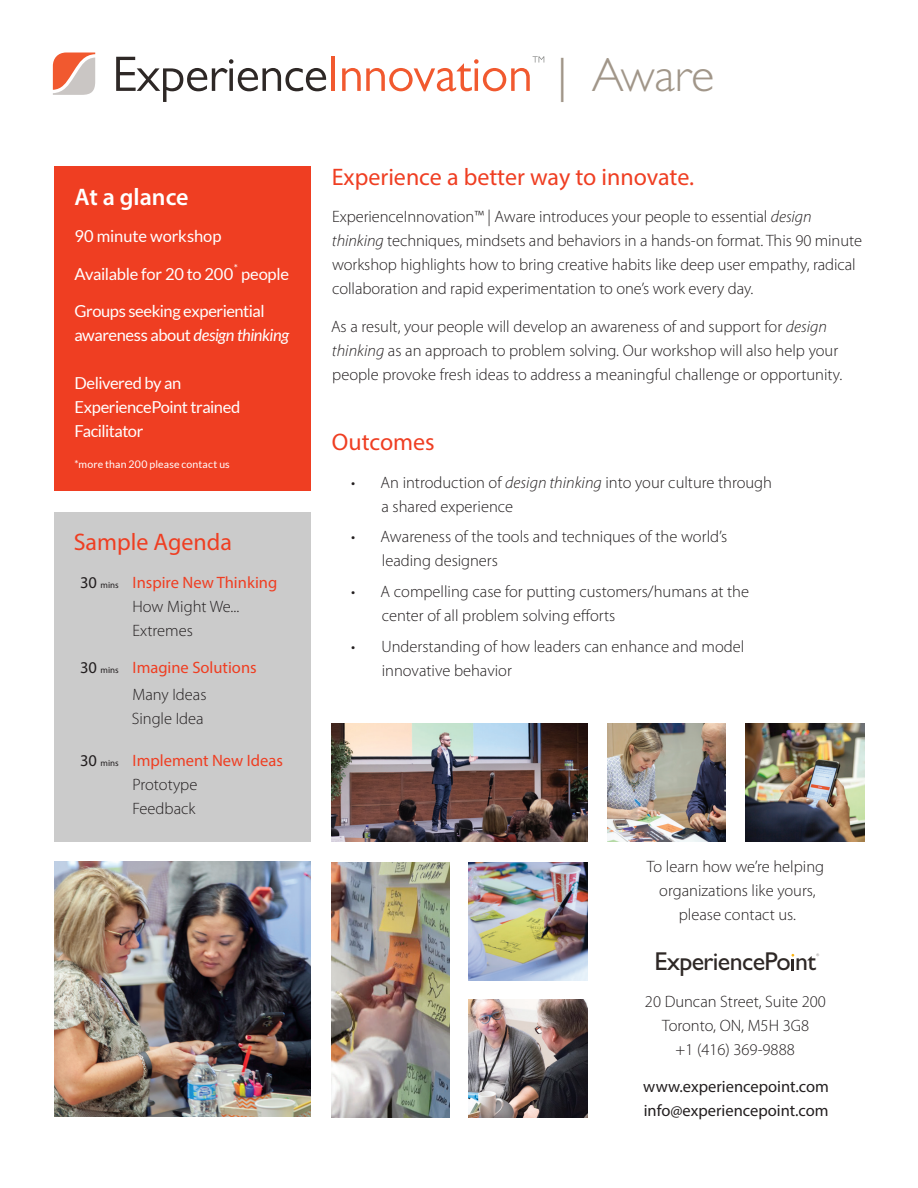
<style>
.page{position:relative;width:918px;height:1188px;background:#fff}
.page>*{position:absolute;margin:0;border:0;box-sizing:border-box;transform-origin:0 0}
.t1{font:300 48px "Gill Sans MT Pro";letter-spacing:-.015em;color:#a19689}
.t2{font:500 25.95px "Gill Sans MT Pro";letter-spacing:-.025em;color:#2e2826}
.t3{font:24px "Myriad Pro";color:#ef3e22}
.t4{font:600 24px "Myriad Pro";color:#fff}
.t5{font:300 16.5px/24px "Myriad Pro";color:#231f20}
.t6{font:16.5px/24px "Lato";letter-spacing:-.025em;color:#fff}
.t7{font:16.5px/24.2px "Myriad Pro";color:#ef3e22;text-align:center}
.t8{font:16.5px/24px "Myriad Pro";color:#231f20}
.t9{font:16.5px "Lato";letter-spacing:-.005em;color:#fff}
.t10{font:10.5px "Lato";letter-spacing:.015em;color:#fff}
.t11{font:3.6px "Gill Sans MT Pro";color:#7f7674}
.s1{font-style:italic}
.s2{font-weight:400}
.s3{font-weight:400;font-size:9px}
.s4{font-weight:400;color:#ef3e22}
.s5{color:#231f20}
.s6{font-size:9px;color:#231f20}
.s7{font-weight:300;color:#231f20}
</style>
<div class="page">
<svg style="left:792px;top:954px;width:2px;height:16px"></svg>
<img style="left:54px;top:861px;width:256px;height:256px">
<img style="left:469px;top:862px;width:118px;height:118px">
<img style="left:469px;top:999px;width:118px;height:119px">
<img style="left:332px;top:862px;width:118px;height:256px">
<div style="left:54px;top:512px;width:256px;height:329px;background:#cbcbcb"></div>
<div style="left:54px;top:167px;width:256px;height:324px;background:#ef3e22"></div>
<img style="left:332px;top:723px;width:255px;height:118px">
<img style="left:608px;top:723px;width:118px;height:118px">
<img style="left:746px;top:723px;width:118px;height:118px">
<svg style="left:116px;top:57px;width:210px;height:45px"></svg>
<hr style="left:331px;top:57px;width:4px;height:34px;background:#f1592f">
<svg style="left:342px;top:56px;width:202px;height:35px"></svg>
<svg style="left:53px;top:53px;width:42px;height:42px;background:#e1a08d"></svg>
<h3 class="t4" style="left:74px;top:181px;width:116px">At a glance</h3>
<p class="t9" style="left:74px;top:227px;width:149px">90 minute workshop</p>
<p class="t6" style="left:74px;top:262px;width:161px">Available for 20 to 200</p>
<p class="t10" style="left:234px;top:263px;width:6px">*</p>
<p class="t6" style="left:241px;top:262px;width:50px">people</p>
<p class="t6" style="left:74px;top:299px;width:216px">Groups seeking experiential awareness about <span class="s1">design thinking</span></p>
<p class="t6" style="left:74px;top:371px;width:167px">Delivered by an<br>ExperiencePoint trained<br>Facilitator</p>
<p class="t10" style="left:74px;top:458px;width:157px">*more than 200 please contact us</p>
<h3 class="t3" style="left:74px;top:527px;width:160px">Sample Agenda</h3>
<p class="t5" style="left:133px;top:570px;width:146px;text-indent:-52px"><span class="s2">30</span> <span class="s3">mins</span> <span class="s4">Inspire New Thinking<br></span>How Might We...<br>Extremes</p>
<p class="t7" style="left:80px;top:653px;width:178px;line-height:27.2px"><span class="s5">30</span> <span class="s6">mins</span> Imagine Solutions<br><span class="s7">Many Ideas</span></p>
<p class="t5" style="left:132px;top:706px;width:73px">Single Idea</p>
<p class="t7" style="left:133px;top:748px;width:152px;text-align:left;text-indent:-52px"><span class="s5">30</span> <span class="s6">mins</span> Implement New Ideas<br><span class="s7">Prototype<br>Feedback</span></p>
<h1 class="t1" style="left:557px;top:46px;width:159px">| Aware</h1>
<h3 class="t3" style="left:332px;top:162px;width:364px">Experience a better way to innovate.</h3>
<p class="t5" style="left:332px;top:204px;width:532px">ExperienceInnovation™ | Aware introduces your people to essential <span class="s1">design thinking</span> techniques, mindsets and behaviors in a hands-on format. This 90 minute workshop highlights how to bring creative habits like deep user empathy, radical collaboration and rapid experimentation to one’s work every day.</p>
<p class="t5" style="left:331px;top:314px;width:513px">As a result, your people will develop an awareness of and support for <span class="s1">design thinking</span> as an approach to problem solving. Our workshop will also help your people provoke fresh ideas to address a meaningful challenge or opportunity.</p>
<h3 class="t3" style="left:332px;top:427px;width:104px">Outcomes</h3>
<p class="t5" style="left:382px;top:470px;width:392px;text-indent:-30px">• An introduction of <span class="s1">design thinking</span> into your culture through a shared experience</p>
<p class="t5" style="left:382px;top:525px;width:347px;text-indent:-31px">• Awareness of the tools and techniques of the world’s leading designers</p>
<p class="t5" style="left:382px;top:579px;width:369px;text-indent:-31px">• A compelling case for putting customers/humans at the center of all problem solving efforts</p>
<p class="t5" style="left:382px;top:634px;width:364px;text-indent:-31px">• Understanding of how leaders can enhance and model innovative behavior</p>
<p class="t5" style="left:647px;top:855px;width:179px;text-align:center">To learn how we’re helping organizations like yours, please contact us.</p>
<h2 class="t2" style="left:654px;top:946px;width:164px">ExperiencePo nt</h2>
<p class="t11" style="left:816px;top:953px;width:4px">®</p>
<p class="t5" style="left:645px;top:989px;width:182px;text-align:center">20 Duncan Street, Suite 200<br>Toronto, ON, M5H 3G8<br>+1 (416) 369-9888</p>
<p class="t8" style="left:643px;top:1075px;width:187px">www.experiencepoint.com info@experiencepoint.com</p>
</div>
